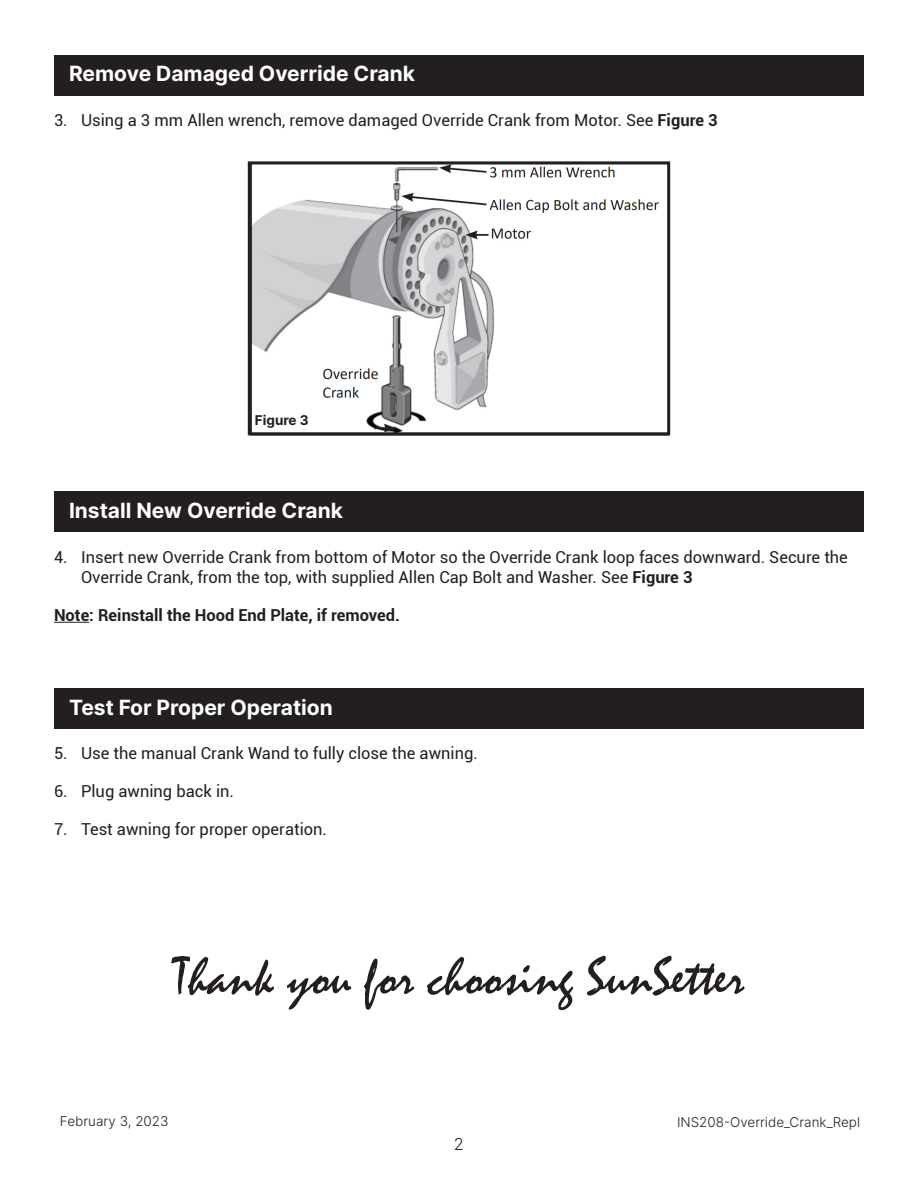
<style>
.page{position:relative;width:918px;height:1188px;background:#fff}
.page>*{position:absolute;margin:0;border:0;box-sizing:border-box;transform-origin:0 0}
._10_-_Thank_You{font:54px "Mistral";color:#231f20}
._12_-_Section_Header{font:700 21px "Inter";color:#fff}
.t1{font:16.5px/19.8px "Roboto";color:#231f20}
._03_-_Body_Text{font:700 16.5px "Roboto";color:#231f20}
._11_-_Page_Numbers{font:300 16.5px "Inter";color:#231f20}
._05_-_Footer{font:300 13.5px "Inter";color:#231f20}
._09_-_Figure{font:700 13.5px "Inter";color:#231f20}
.s1{font-weight:700}
</style>
<div class="page">
<div style="left:54px;top:55px;width:810px;height:40px;background:#231f20"></div>
<img style="left:252px;top:165px;width:407px;height:266px">
<hr style="left:54px;top:622px;width:35px;height:1px;background:#231f20">
<div style="left:252px;top:412px;width:60px;height:20px;background:#fff"></div>
<div style="left:54px;top:491px;width:810px;height:41px;background:#231f20"></div>
<div style="left:54px;top:689px;width:810px;height:40px;background:#231f20"></div>
<div style="left:248px;top:161px;width:422px;height:274px;border:3px solid #231f20"></div>
<p class="_12_-_Section_Header" style="left:69px;top:58px;width:348px">Remove Damaged Override Crank</p>
<p class="t1" style="left:54px;top:109px;width:665px">3. Using a 3 mm Allen wrench, remove damaged Override Crank from Motor. See <span class="s1">Figure 3</span></p>
<p class="_09_-_Figure" style="left:255px;top:410px;width:55px">Figure 3</p>
<p class="_12_-_Section_Header" style="left:69px;top:494px;width:276px">Install New Override Crank</p>
<p class="t1" style="left:81px;top:547px;width:768px;text-indent:-27px">4. Insert new Override Crank from bottom of Motor so the Override Crank loop faces downward. Secure the<br>Override Crank, from the top, with supplied Allen Cap Bolt and Washer. See <span class="s1">Figure 3</span></p>
<p class="_03_-_Body_Text" style="left:54px;top:604px;width:348px">Note: Reinstall the Hood End Plate, if removed.</p>
<p class="_12_-_Section_Header" style="left:69px;top:692px;width:265px">Test For Proper Operation</p>
<p class="t1" style="left:54px;top:743px;width:425px">5. Use the manual Crank Wand to fully close the awning.</p>
<p class="t1" style="left:54px;top:780px;width:182px">6. Plug awning back in.</p>
<p class="t1" style="left:54px;top:818px;width:274px">7. Test awning for proper operation.</p>
<p class="_10_-_Thank_You" style="left:173px;top:944px;width:573px">Thank you for choosing SunSetter</p>
<p class="_05_-_Footer" style="left:60px;top:1112px;width:110px">February 3, 2023</p>
<p class="_05_-_Footer" style="left:677px;top:1113px;width:185px">INS208-Override_Crank_Repl</p>
<p class="_11_-_Page_Numbers" style="left:454px;top:1132px;width:12px">2</p>
</div>
